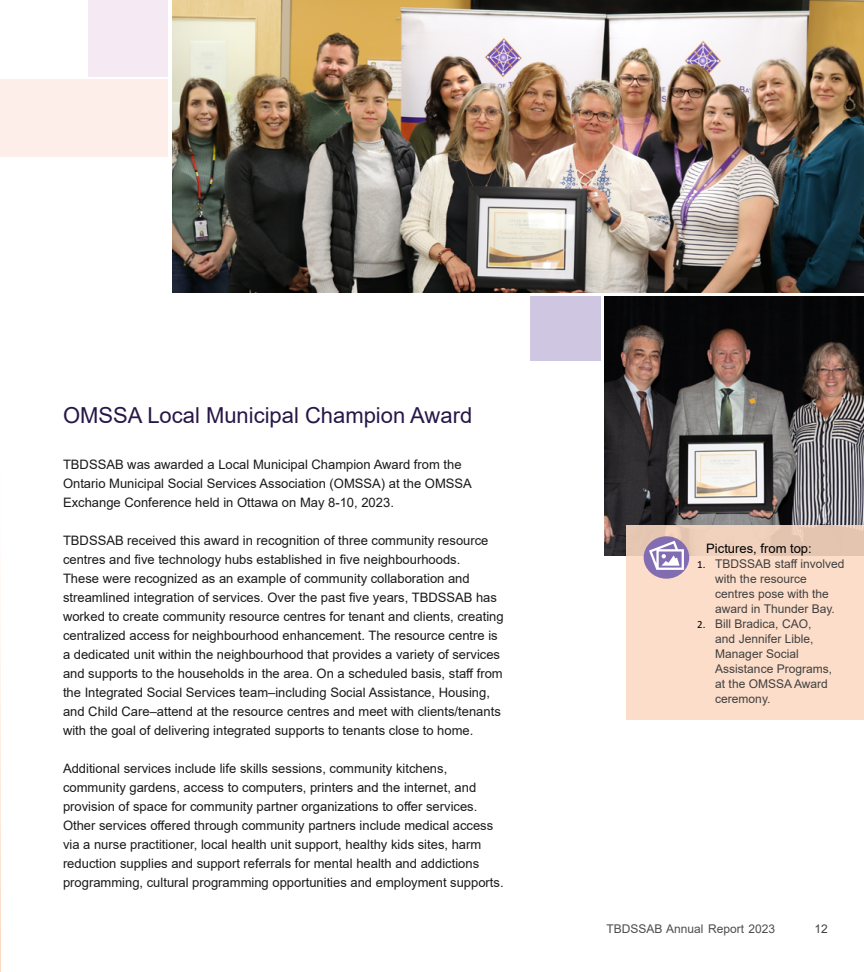
<style>
.page{position:relative;width:864px;height:972px;background:#fff}
.page>*{position:absolute;margin:0;border:0;box-sizing:border-box;transform-origin:0 0}
.Header_-_H2{font:22px "Arial";color:#271748}
.t1{font:13px/19px "Arial";color:#1a1a1a}
.t2{font:13px "Arial";color:#000}
.t3{font:12px/15px "Arial";color:#404040}
.t4{font:12px "Arial";color:#4d4d4d}
.s1{font-family:"Calibri";font-size:11px;color:#000}
</style>
<div class="page">
<svg style="left:0;top:591px;width:1px;height:381px"></svg>
<img style="left:604px;top:296px;width:260px;height:259px">
<img style="left:172px;top:0;width:692px;height:292px">
<div style="left:530px;top:296px;width:70px;height:65px;background:#cac1de"></div>
<div style="left:1px;top:79px;width:167px;height:77px;background:#fdeeea"></div>
<div style="left:88px;top:0;width:80px;height:76px;background:#f5eaf4"></div>
<div style="left:626px;top:525px;width:238px;height:194px;background:#fcdac3"></div>
<div style="left:644px;top:536px;width:45px;height:43px;background:#836db2;border-radius:50%"></div>
<svg style="left:649px;top:541px;width:35px;height:29px"></svg>
<h2 class="Header_-_H2" style="left:63px;top:400px;width:411px">OMSSA Local Municipal Champion Award</h2>
<p class="t1" style="left:63px;top:454px;width:410px">TBDSSAB was awarded a Local Municipal Champion Award from the<br>Ontario Municipal Social Services Association (OMSSA) at the OMSSA<br>Exchange Conference held in Ottawa on May 8-10, 2023.</p>
<p class="t1" style="left:63px;top:530px;width:442px">TBDSSAB received this award in recognition of three community resource centres and five technology hubs established in five neighbourhoods.<br>These were recognized as an example of community collaboration and streamlined integration of services. Over the past five years, TBDSSAB has worked to create community resource centres for tenant and clients, creating centralized access for neighbourhood enhancement. The resource centre is a dedicated unit within the neighbourhood that provides a variety of services and supports to the households in the area. On a scheduled basis, staff from the Integrated Social Services team–including Social Assistance, Housing, and Child Care–attend at the resource centres and meet with clients/tenants with the goal of delivering integrated supports to tenants close to home.</p>
<p class="t1" style="left:63px;top:758px;width:442px">Additional services include life skills sessions, community kitchens, community gardens, access to computers, printers and the internet, and provision of space for community partner organizations to offer services.<br>Other services offered through community partners include medical access via a nurse practitioner, local health unit support, healthy kids sites, harm reduction supplies and support referrals for mental health and addictions programming, cultural programming opportunities and employment supports.</p>
<p class="t2" style="left:706px;top:540px;width:107px">Pictures, from top:</p>
<p class="t3" style="left:715px;top:556px;width:131px;text-indent:-18px"><span class="s1">1.</span> TBDSSAB staff involved with the resource centres pose with the award in Thunder Bay.</p>
<p class="t3" style="left:715px;top:616px;width:118px;text-indent:-18px"><span class="s1">2.</span> Bill Bradica, CAO, and Jennifer Lible,<br>Manager Social<br>Assistance Programs, at the OMSSA Award ceremony.</p>
<p class="t4" style="left:607px;top:920px;width:170px">TBDSSAB Annual Report 2023</p>
<p class="t3" style="left:815px;top:921px;width:15px">12</p>
</div>
